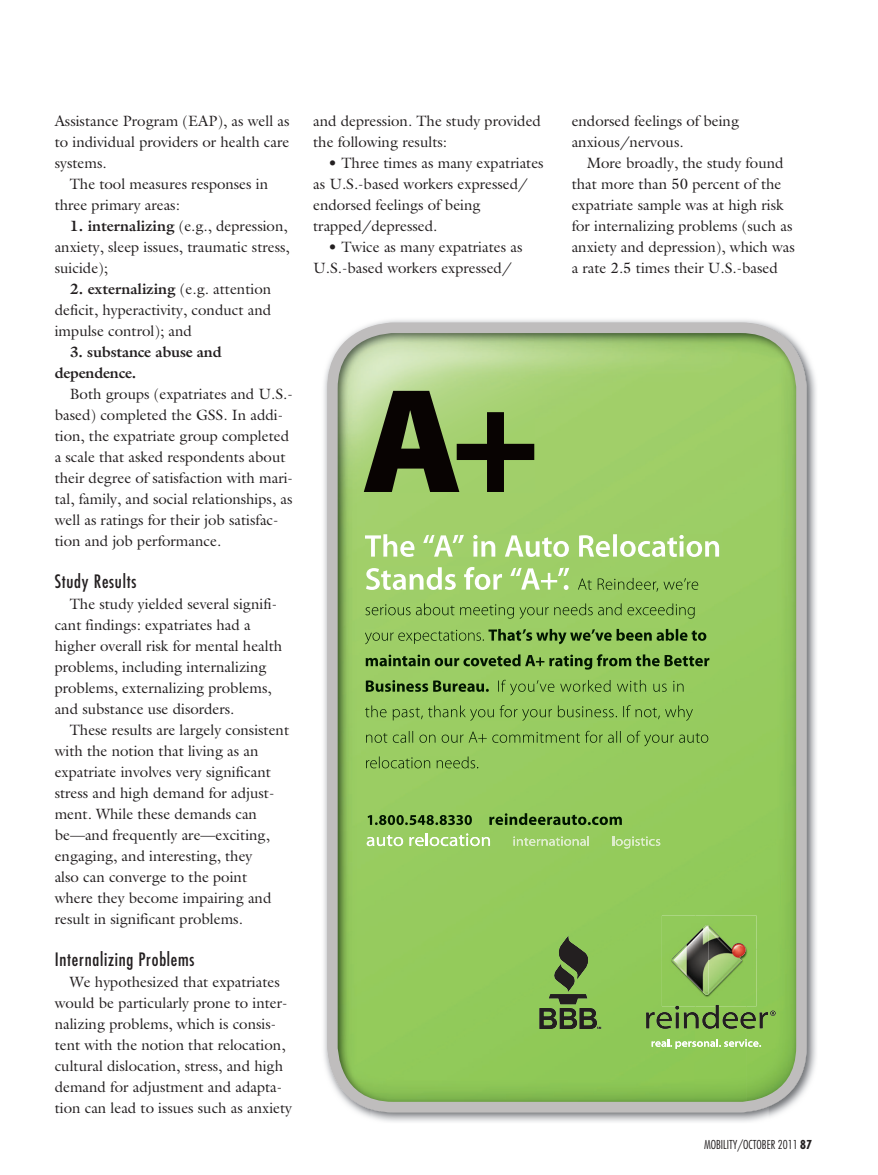
<style>
.page{position:relative;width:878px;height:1175px;background:#fff}
.page>*{position:absolute;margin:0;border:0;box-sizing:border-box;transform-origin:0 0}
.t1{font:condensed 18px "Futura Std";letter-spacing:.04em;color:#231f20}
.t2{font:15px/21px "Galliard Std";color:#231f20}
.t3{font:700 15px "Galliard Std";letter-spacing:-.01em;color:#231f20}
.t4{font:300 condensed 12px "Futura Std";color:#231f20}
.s1{font-weight:700}
</style>
<div class="page">
<img style="left:324px;top:370px;width:46px;height:748px">
<img style="left:768px;top:370px;width:48px;height:748px">
<img style="left:352px;top:1111px;width:28px;height:1px">
<div style="left:380px;top:389px;width:373px;height:45px;background:#a1cf69"></div>
<img style="left:380px;top:492px;width:7px;height:609px">
<div style="left:490px;top:434px;width:263px;height:412px;background:#9bcd63"></div>
<img style="left:387px;top:492px;width:103px;height:609px">
<div style="left:489px;top:846px;width:206px;height:255px;background:#91ca5a"></div>
<div style="left:695px;top:846px;width:58px;height:69px;background:#91ca5a"></div>
<img style="left:746px;top:1028px;width:7px;height:73px">
<img style="left:695px;top:1028px;width:51px;height:73px">
<img style="left:380px;top:375px;width:373px;height:14px">
<img style="left:328px;top:322px;width:477px;height:53px">
<img style="left:327px;top:374px;width:53px;height:737px">
<img style="left:753px;top:374px;width:53px;height:736px">
<img style="left:650px;top:534px;width:71px;height:23px">
<img style="left:365px;top:534px;width:285px;height:23px">
<img style="left:366px;top:567px;width:203px;height:23px">
<img style="left:690px;top:578px;width:9px;height:13px">
<img style="left:578px;top:578px;width:112px;height:13px">
<img style="left:365px;top:603px;width:331px;height:16px">
<img style="left:365px;top:603px;width:101px;height:12px">
<img style="left:466px;top:630px;width:18px;height:14px">
<img style="left:365px;top:630px;width:101px;height:14px">
<img style="left:625px;top:629px;width:82px;height:15px">
<img style="left:488px;top:629px;width:137px;height:15px">
<img style="left:365px;top:654px;width:344px;height:15px">
<img style="left:365px;top:654px;width:123px;height:12px">
<img style="left:466px;top:680px;width:23px;height:12px">
<img style="left:366px;top:680px;width:100px;height:12px">
<img style="left:492px;top:679px;width:192px;height:16px">
<img style="left:498px;top:680px;width:133px;height:15px">
<img style="left:365px;top:705px;width:328px;height:16px">
<img style="left:365px;top:705px;width:108px;height:15px">
<img style="left:366px;top:730px;width:343px;height:16px">
<img style="left:366px;top:731px;width:145px;height:12px">
<img style="left:468px;top:756px;width:10px;height:12px">
<img style="left:366px;top:756px;width:102px;height:12px">
<img style="left:364px;top:391px;width:170px;height:101px">
<svg style="left:613px;top:836px;width:47px;height:12px"></svg>
<svg style="left:513px;top:836px;width:76px;height:9px"></svg>
<svg style="left:367px;top:835px;width:36px;height:11px"></svg>
<svg style="left:409px;top:833px;width:81px;height:13px"></svg>
<img style="left:463px;top:815px;width:22px;height:10px">
<img style="left:367px;top:815px;width:96px;height:10px">
<img style="left:598px;top:813px;width:24px;height:12px">
<img style="left:489px;top:813px;width:109px;height:12px">
<div style="left:662px;top:915px;width:94px;height:90px;background:#8fc957"></div>
<img style="left:672px;top:925px;width:73px;height:35px">
<img style="left:672px;top:960px;width:69px;height:35px">
<svg style="left:646px;top:1005px;width:129px;height:23px;background:#729949"></svg>
<svg style="left:651px;top:1039px;width:110px;height:9px"></svg>
<svg style="left:539px;top:935px;width:62px;height:94px;background:#79a54e"></svg>
<img style="left:549px;top:994px;width:38px;height:10px">
<img style="left:558px;top:935px;width:31px;height:44px">
<img style="left:553px;top:964px;width:22px;height:28px">
<div style="left:327px;top:322px;width:479px;height:790px;border:10px solid #bfbdbd;border-radius:61px"></div>
<p class="t2" style="left:55px;top:112px;width:236px">Assistance Program (EAP), as well as</p>
<p class="t2" style="left:55px;top:133px;width:236px">to individual providers or health care</p>
<p class="t2" style="left:55px;top:154px;width:53px">systems.</p>
<p class="t2" style="left:70px;top:175px;width:200px">The tool measures responses in</p>
<p class="t2" style="left:55px;top:196px;width:127px">three primary areas:</p>
<p class="t2" style="left:55px;top:217px;width:236px;text-indent:15px"><span class="s1">1. internalizing</span> (e.g., depression, anxiety, sleep issues, traumatic stress, suicide);</p>
<p class="t2" style="left:55px;top:280px;width:218px;text-align:justify;text-indent:15px"><span class="s1">2. externalizing</span> (e.g. attention deficit, hyperactivity, conduct and impulse control); and</p>
<p class="t3" style="left:70px;top:346px;width:153px">3. substance abuse and</p>
<p class="t3" style="left:55px;top:367px;width:83px">dependence.</p>
<p class="t2" style="left:70px;top:385px;width:224px">Both groups (expatriates and U.S.-</p>
<p class="t2" style="left:55px;top:406px;width:230px">based) completed the GSS. In addi-</p>
<p class="t2" style="left:55px;top:427px;width:236px">tion, the expatriate group completed</p>
<p class="t2" style="left:55px;top:448px;width:232px">a scale that asked respondents about</p>
<p class="t2" style="left:55px;top:469px;width:240px">their degree of satisfaction with mari-</p>
<p class="t2" style="left:55px;top:490px;width:239px">tal, family, and social relationships, as</p>
<p class="t2" style="left:55px;top:511px;width:225px">well as ratings for their job satisfac-</p>
<p class="t2" style="left:55px;top:532px;width:168px">tion and job performance.</p>
<p class="t1" style="left:55px;top:573px;width:83px">Study Results</p>
<p class="t2" style="left:70px;top:595px;width:209px">The study yielded several signifi-</p>
<p class="t2" style="left:55px;top:616px;width:197px">cant findings: expatriates had a</p>
<p class="t2" style="left:55px;top:637px;width:229px">higher overall risk for mental health</p>
<p class="t2" style="left:55px;top:658px;width:213px">problems, including internalizing</p>
<p class="t2" style="left:55px;top:679px;width:218px">problems, externalizing problems,</p>
<p class="t2" style="left:55px;top:700px;width:181px">and substance use disorders.</p>
<p class="t2" style="left:70px;top:721px;width:221px">These results are largely consistent</p>
<p class="t2" style="left:55px;top:742px;width:205px">with the notion that living as an</p>
<p class="t2" style="left:55px;top:763px;width:217px">expatriate involves very significant</p>
<p class="t2" style="left:55px;top:784px;width:221px">stress and high demand for adjust-</p>
<p class="t2" style="left:55px;top:805px;width:204px">ment. While these demands can</p>
<p class="t2" style="left:55px;top:826px;width:217px">be—and frequently are—exciting,</p>
<p class="t2" style="left:55px;top:847px;width:199px">engaging, and interesting, they</p>
<p class="t2" style="left:55px;top:868px;width:194px">also can converge to the point</p>
<p class="t2" style="left:55px;top:889px;width:218px">where they become impairing and</p>
<p class="t2" style="left:55px;top:910px;width:190px">result in significant problems.</p>
<p class="t1" style="left:55px;top:951px;width:141px">Internalizing Problems</p>
<p class="t2" style="left:55px;top:973px;width:239px;text-indent:15px">We hypothesized that expatriates would be particularly prone to inter&shy;nalizing problems, which is consis&shy;tent with the notion that relocation, cultural dislocation, stress, and high demand for adjustment and adapta&shy;tion can lead to issues such as anxiety</p>
<p class="t2" style="left:313px;top:112px;width:229px">and depression. The study provided the following results:</p>
<p class="t2" style="left:313px;top:154px;width:232px;text-indent:15px">• Three times as many expatriates as U.S.-based workers expressed/ endorsed feelings of being trapped/depressed.</p>
<p class="t2" style="left:313px;top:238px;width:211px;text-indent:15px">• Twice as many expatriates as<br>U.S.-based workers expressed/</p>
<p class="t2" style="left:571px;top:112px;width:169px">endorsed feelings of being</p>
<p class="t2" style="left:571px;top:133px;width:113px">anxious/nervous.</p>
<p class="t2" style="left:586px;top:154px;width:198px">More broadly, the study found</p>
<p class="t2" style="left:571px;top:175px;width:211px">that more than 50 percent of the</p>
<p class="t2" style="left:571px;top:196px;width:213px">expatriate sample was at high risk</p>
<p class="t2" style="left:571px;top:217px;width:222px">for internalizing problems (such as</p>
<p class="t2" style="left:571px;top:238px;width:225px">anxiety and depression), which was</p>
<p class="t2" style="left:571px;top:259px;width:208px">a rate 2.5 times their U.S.-based</p>
<p class="t4" style="left:704px;top:1137px;width:109px">MOBILITY/OCTOBER 2011 <span class="s1">87</span></p>
</div>
